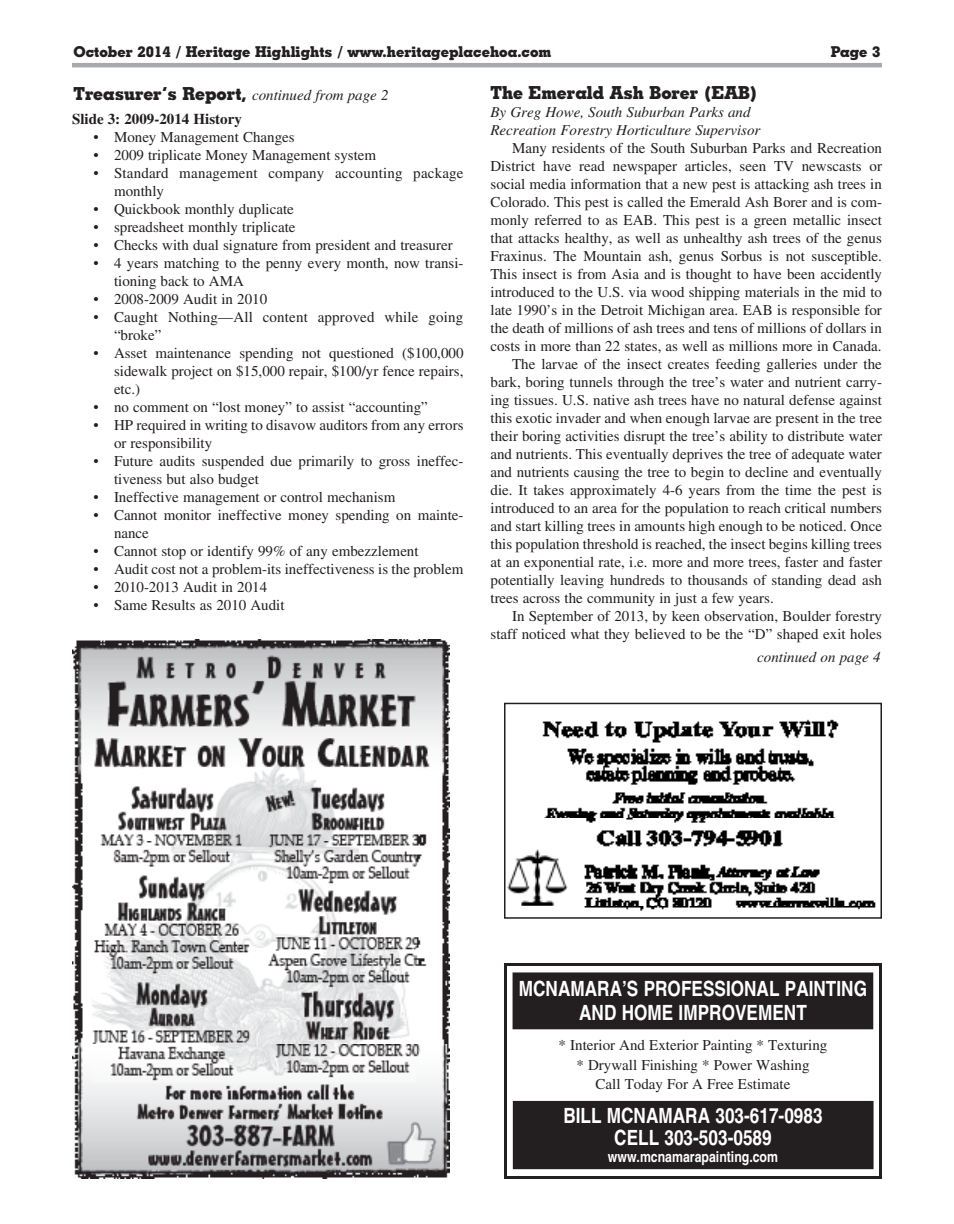
<style>
.page{position:relative;width:954px;height:1224px;background:#fff}
.page>*{position:absolute;margin:0;border:0;box-sizing:border-box;transform-origin:0 0}
.t1{font:700 condensed 21px "Helvetica";color:#fff}
.Heads{font:700 18px "Geometric Slab 703 BT Xtra";color:#231f20}
.Body_Copy{font:15px/18px "Times";color:#231f20;text-align:justify}
.Body_Copy_Lists{font:15px/18px "Times";color:#231f20}
.Body_Copy-2{font:italic 15px "Times";color:#231f20}
.Heads-2{font:700 15px "Geometric Slab 703 BT Xtra";color:#231f20}
.t2{font:700 condensed 15px "Helvetica";color:#fff}
.Body_Copy_Lists-2{font:700 15px "Times";color:#231f20}
.s1{font-family:"Times";font-weight:400;font-style:italic;font-size:15px}
</style>
<div class="page">
<hr style="left:72px;top:63px;width:810px;height:4px;background:#a8a9ad">
<img style="left:72px;top:639px;width:378px;height:540px">
<img style="left:507px;top:719px;width:369px;height:192px">
<div style="left:504px;top:703px;width:378px;height:216px;border:2px solid #231f20"></div>
<div style="left:504px;top:963px;width:378px;height:216px;border:3px solid #231f20"></div>
<div style="left:513px;top:973px;width:360px;height:56px;background:#231f20"></div>
<div style="left:513px;top:972px;width:360px;height:57px;border:1px solid #231f20"></div>
<div style="left:513px;top:1101px;width:360px;height:68px;background:#231f20"></div>
<p class="Heads-2" style="left:74px;top:43px;width:479px">October 2014 / Heritage Highlights / www.heritageplacehoa.com</p>
<p class="Heads-2" style="left:831px;top:43px;width:51px">Page 3</p>
<p class="Heads" style="left:490px;top:82px;width:269px">The Emerald Ash Borer (EAB)</p>
<p class="Body_Copy-2" style="left:490px;top:104px;width:262px">By Greg Howe, South Suburban Parks and</p>
<p class="Body_Copy-2" style="left:490px;top:122px;width:271px">Recreation Forestry Horticulture Supervisor</p>
<p class="Body_Copy" style="left:490px;top:139px;width:393px;text-indent:22px">Many residents of the South Suburban Parks and Recreation District have read newspaper articles, seen TV newscasts or social media information that a new pest is attacking ash trees in Colorado. This pest is called the Emerald Ash Borer and is com&shy;monly referred to as EAB. This pest is a green metallic insect that attacks healthy, as well as unhealthy ash trees of the genus Fraxinus. The Mountain ash, genus Sorbus is not susceptible.<br>This insect is from Asia and is thought to have been accidently introduced to the U.S. via wood shipping materials in the mid to late 1990’s in the Detroit Michigan area. EAB is responsible for the death of millions of ash trees and tens of millions of dollars in costs in more than 22 states, as well as millions more in Canada.</p>
<p class="Body_Copy" style="left:490px;top:355px;width:393px;text-indent:22px">The larvae of the insect creates feeding galleries under the bark, boring tunnels through the tree’s water and nutrient carry&shy;ing tissues. U.S. native ash trees have no natural defense against this exotic invader and when enough larvae are present in the tree their boring activities disrupt the tree’s ability to distribute water and nutrients. This eventually deprives the tree of adequate water and nutrients causing the tree to begin to decline and eventually die. It takes approximately 4-6 years from the time the pest is introduced to an area for the population to reach critical numbers and start killing trees in amounts high enough to be noticed. Once this population threshold is reached, the insect begins killing trees at an exponential rate, i.e. more and more trees, faster and faster potentially leaving hundreds to thousands of standing dead ash trees across the community in just a few years.</p>
<p class="Body_Copy" style="left:490px;top:607px;width:393px;text-align:right">In September of 2013, by keen observation, Boulder forestry staff noticed what they believed to be the “D” shaped exit holes</p>
<p class="Heads" style="left:74px;top:82px;width:317px">Treasurer’s Report, <span class="s1">continued from page 2</span></p>
<p class="Body_Copy_Lists-2" style="left:72px;top:110px;width:171px">Slide 3: 2009-2014 History</p>
<p class="Body_Copy_Lists" style="left:94px;top:128px;width:203px">• Money Management Changes</p>
<p class="Body_Copy_Lists" style="left:94px;top:146px;width:284px">• 2009 triplicate Money Management system</p>
<p class="Body_Copy_Lists" style="left:114px;top:164px;width:351px;text-indent:-20px">• Standard management company accounting package monthly</p>
<p class="Body_Copy_Lists" style="left:94px;top:200px;width:202px">• Quickbook monthly duplicate</p>
<p class="Body_Copy_Lists" style="left:94px;top:218px;width:203px">• spreadsheet monthly triplicate</p>
<p class="Body_Copy_Lists" style="left:94px;top:236px;width:361px">• Checks with dual signature from president and treasurer</p>
<p class="Body_Copy_Lists" style="left:114px;top:254px;width:351px;text-indent:-20px">• 4 years matching to the penny every month, now transi&shy;tioning back to AMA</p>
<p class="Body_Copy_Lists" style="left:94px;top:290px;width:175px">• 2008-2009 Audit in 2010</p>
<p class="Body_Copy_Lists" style="left:114px;top:308px;width:351px;text-indent:-20px">• Caught Nothing—All content approved while going “broke”</p>
<p class="Body_Copy_Lists" style="left:114px;top:344px;width:351px;text-align:justify;text-indent:-20px">• Asset maintenance spending not questioned ($100,000 sidewalk project on $15,000 repair, $100/yr fence repairs, etc.)</p>
<p class="Body_Copy_Lists" style="left:94px;top:398px;width:336px">• no comment on “lost money” to assist “accounting”</p>
<p class="Body_Copy_Lists" style="left:114px;top:416px;width:351px;text-indent:-20px">• HP required in writing to disavow auditors from any errors or responsibility</p>
<p class="Body_Copy_Lists" style="left:114px;top:452px;width:351px;text-indent:-20px">• Future audits suspended due primarily to gross ineffec&shy;tiveness but also budget</p>
<p class="Body_Copy_Lists" style="left:94px;top:488px;width:303px">• Ineffective management or control mechanism</p>
<p class="Body_Copy_Lists" style="left:114px;top:506px;width:351px;text-indent:-20px">• Cannot monitor ineffective money spending on mainte&shy;nance</p>
<p class="Body_Copy_Lists" style="left:94px;top:542px;width:327px">• Cannot stop or identify 99% of any embezzlement</p>
<p class="Body_Copy_Lists" style="left:94px;top:560px;width:371px">• Audit cost not a problem-its ineffectiveness is the problem</p>
<p class="Body_Copy_Lists" style="left:94px;top:578px;width:175px">• 2010-2013 Audit in 2014</p>
<p class="Body_Copy_Lists" style="left:94px;top:596px;width:193px">• Same Results as 2010 Audit</p>
<p class="Body_Copy-2" style="left:757px;top:649px;width:125px">continued on page 4</p>
<p class="t1" style="left:519px;top:976px;width:350px">MCNAMARA’S PROFESSIONAL PAINTING</p>
<p class="t1" style="left:579px;top:1000px;width:229px">AND HOME IMPROVEMENT</p>
<p class="Body_Copy" style="left:559px;top:1036px;width:270px">* Interior And Exterior Painting * Texturing</p>
<p class="Body_Copy" style="left:576px;top:1056px;width:235px">* Drywall Finishing * Power Washing</p>
<p class="Body_Copy" style="left:596px;top:1075px;width:196px">Call Today For A Free Estimate</p>
<p class="t1" style="left:563px;top:1103px;width:261px">BILL MCNAMARA 303-617-0983</p>
<p class="t1" style="left:614px;top:1125px;width:159px">CELL 303-503-0589</p>
<p class="t2" style="left:608px;top:1148px;width:172px">www.mcnamarapainting.com</p>
</div>
